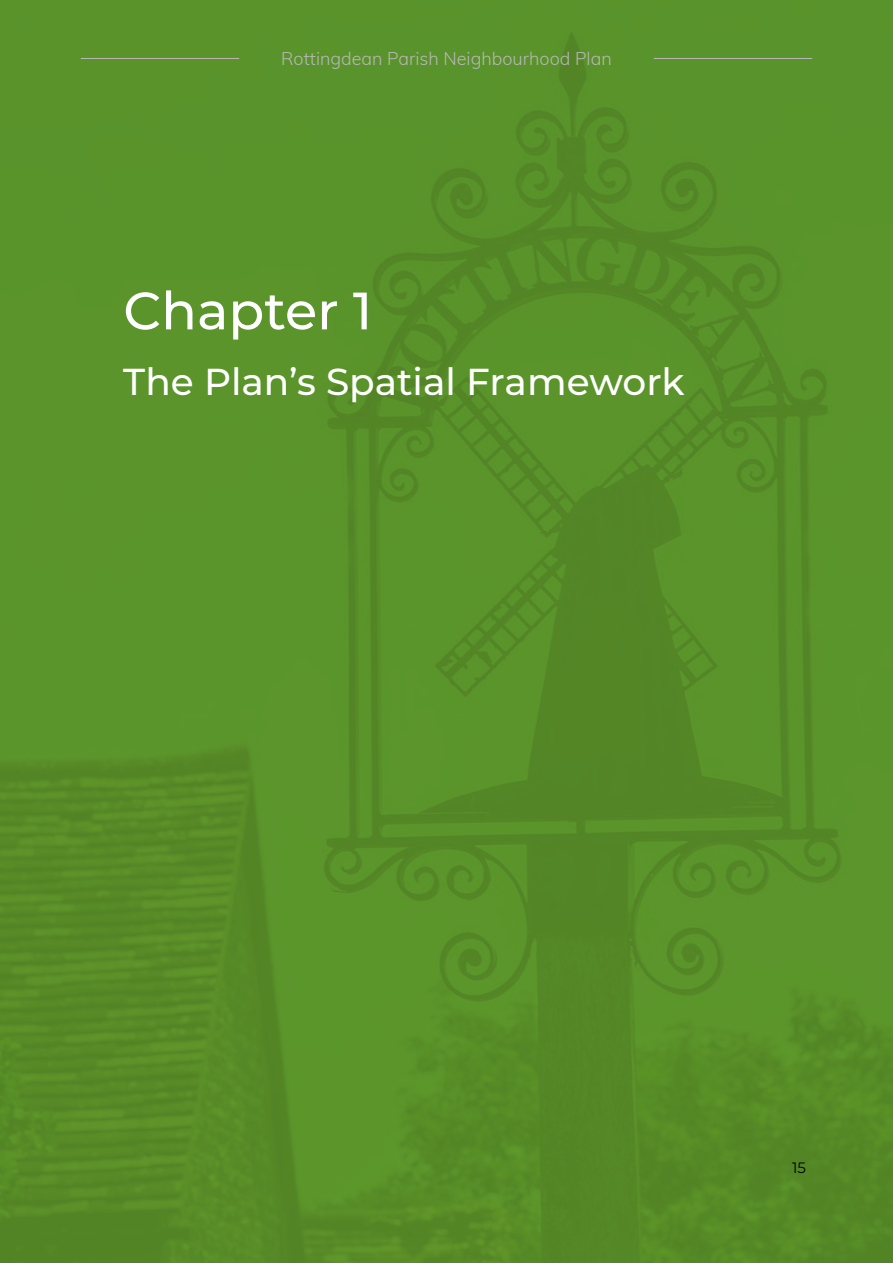
<style>
.page{position:relative;width:893px;height:1263px;background:#fff}
.page>*{position:absolute;margin:0;border:0;box-sizing:border-box;transform-origin:0 0}
.t1{font:500 52.5px "Montserrat";color:#fff}
.t2{font:500 37.5px "Montserrat";color:#fff}
.t3{font:300 18px "Muli";color:#b9b6b7}
.t4{font:15px "Montserrat";color:#000}
</style>
<div class="page">
<div style="left:0;top:0;width:893px;height:1263px;background:linear-gradient(to right,#599129,#588f29)"></div>
<hr style="left:81px;top:58px;width:158px;height:1px;background:#b9b6b7">
<hr style="left:654px;top:58px;width:158px;height:1px;background:#b9b6b7">
<p class="t3" style="left:281px;top:45px;width:332px">Rottingdean Parish Neighbourhood Plan</p>
<h1 class="t1" style="left:123px;top:274px;width:250px">Chapter 1</h1>
<h2 class="t2" style="left:123px;top:356px;width:563px">The Plan’s Spatial Framework</h2>
<p class="t4" style="left:792px;top:1158px;width:15px">15</p>
</div>
